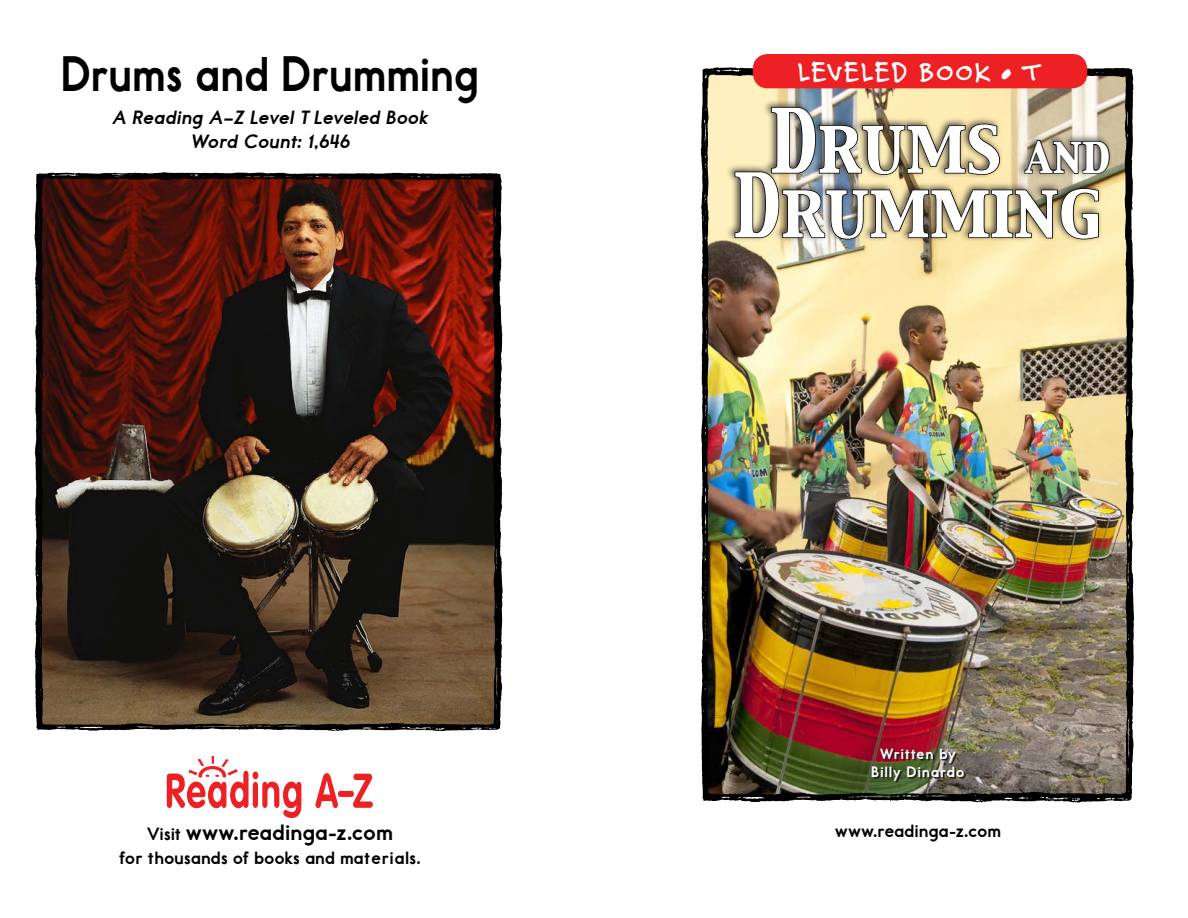
<style>
.page{position:relative;width:1188px;height:918px;background:#fff}
.page>*{position:absolute;margin:0;border:0;box-sizing:border-box;transform-origin:0 0}
.t1{font:70.5px/64.5px "Capitals";color:#fff;text-align:center;scale:.89 1}
.t2{font:49.5px "Report School Hv";letter-spacing:.025em;color:#000;scale:.9 1}
.t3{font:700 28.5px "Felt Tip Roman";letter-spacing:.05em;color:#fff}
.t4{font:22.5px "Report School Hv";letter-spacing:.03em;color:#000}
.t5{font:italic 19.5px/24px "Report School Hv";letter-spacing:.035em;color:#000;text-align:center}
.t6{font:18px "Report School Hv";letter-spacing:.03em;color:#000}
.t7{font:15px/18px "Report School Hv";letter-spacing:.085em;color:#fff;text-align:center}
.s1{font-size:78px}
.s2{font-size:46.5px}
.s3{font-size:18px}
</style>
<div class="page">
<svg style="left:167px;top:756px;width:134px;height:62px"></svg>
<svg style="left:315px;top:773px;width:58px;height:35px"></svg>
<img style="left:701px;top:67px;width:433px;height:736px">
<img style="left:35px;top:172px;width:468px;height:559px">
<div style="left:725px;top:99px;width:389px;height:144px;background:#231f20;opacity:.8"></div>
<img style="left:734px;top:106px;width:376px;height:134px">
<img style="left:874px;top:750px;width:91px;height:32px">
<div style="left:753px;top:54px;width:334px;height:34px;background:#ed2124;border-radius:15px"></div>
<h2 class="t2" style="left:62px;top:44px;width:465px">Drums and Drumming</h2>
<p class="t5" style="left:112px;top:105px;width:317px">A Reading A–Z Level T Leveled Book<br>Word Count: 1,646</p>
<h1 class="t1" style="left:733px;top:117px;width:425px"><span class="s1">D</span>rums <span class="s2">and<br></span><span class="s1">D</span>rumming</h1>
<h3 class="t3" style="left:798px;top:53px;width:244px">LEVELED BOOK • T</h3>
<p class="t4" style="left:147px;top:819px;width:247px"><span class="s3">Visit</span> www.readinga-z.com</p>
<p class="t6" style="left:120px;top:847px;width:302px">for thousands of books and materials.</p>
<p class="t7" style="left:872px;top:745px;width:94px">Written by<br>Billy Dinardo</p>
<p class="t6" style="left:835px;top:820px;width:167px">www.readinga-z.com</p>
</div>
